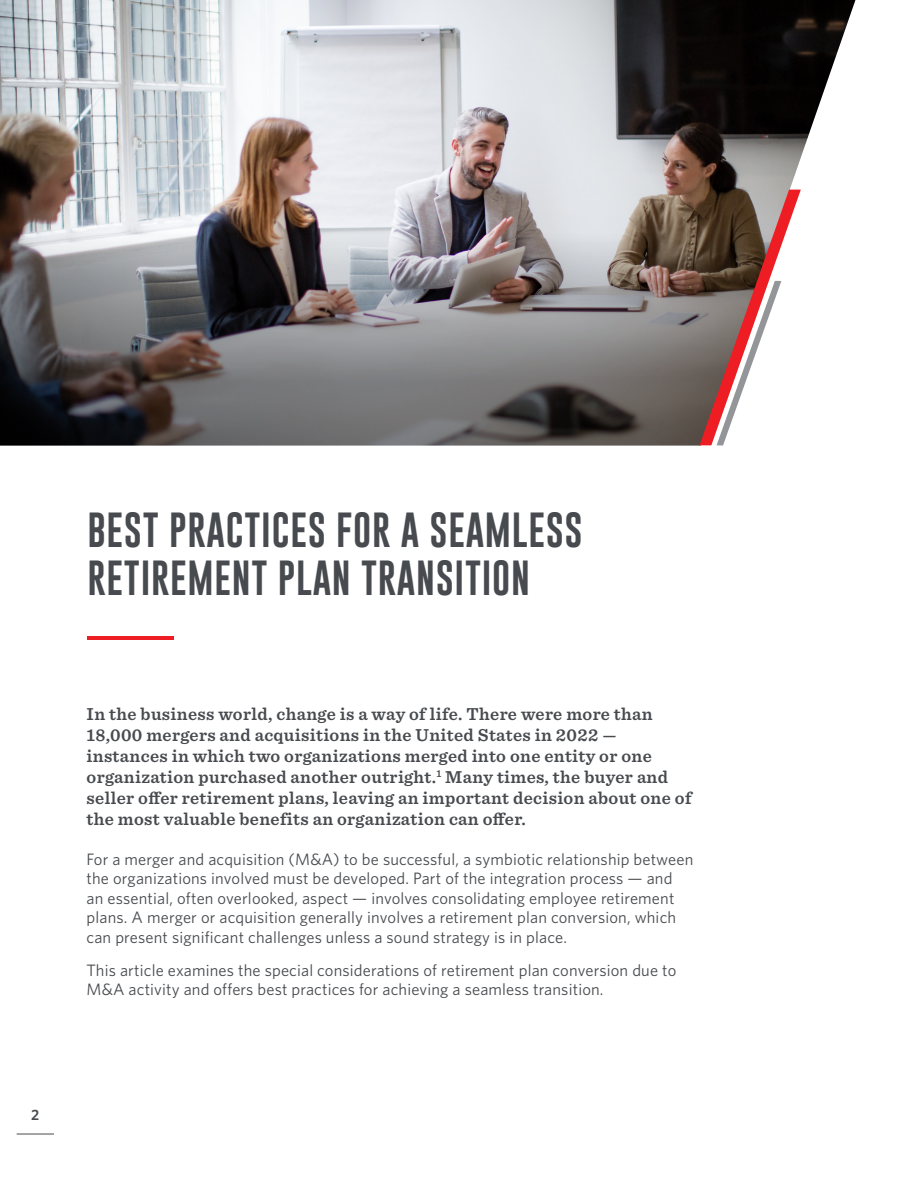
<style>
.page{position:relative;width:918px;height:1188px;background:#fff}
.page>*{position:absolute;margin:0;border:0;box-sizing:border-box;transform-origin:0 0}
.TA_Head1{font:36px/48px "Gobold";letter-spacing:.02em;color:#474a4e}
.TA_Intro{font:600 18px/21px "Sentinel";letter-spacing:.02em;color:#474a4e}
.TA_Body{font:16.5px/19.5px "Whitney";letter-spacing:.01em;color:#474a4e}
.TA_Page_Number{font:600 15px "Whitney";color:#474a4e}
</style>
<div class="page">
<img style="left:0;top:0;width:856px;height:446px">
<svg style="left:700px;top:190px;width:101px;height:255px"></svg>
<hr style="left:17px;top:1134px;width:37px;height:1px;background:#474a4e">
<hr style="left:87px;top:636px;width:87px;height:4px;background:#ee1d23">
<p class="TA_Page_Number" style="left:31px;top:1105px;width:10px">2</p>
<p class="TA_Head1" style="left:88px;top:506px;width:497px">BEST PRACTICES FOR A SEAMLESS<br>RETIREMENT PLAN TRANSITION</p>
<p class="TA_Intro" style="left:87px;top:702px;width:606px">In the business world, change is a way of life. There were more than 18,000 mergers and acquisitions in the United States in 2022 — instances in which two organizations merged into one entity or one organization purchased another outright.<sup>1</sup> Many times, the buyer and seller offer retirement plans, leaving an important decision about one of the most valuable benefits an organization can offer.</p>
<p class="TA_Body" style="left:87px;top:849px;width:608px">For a merger and acquisition (M&amp;A) to be successful, a symbiotic relationship between the organizations involved must be developed. Part of the integration process — and an essential, often overlooked, aspect — involves consolidating employee retirement plans. A merger or acquisition generally involves a retirement plan conversion, which can present significant challenges unless a sound strategy is in place.</p>
<p class="TA_Body" style="left:87px;top:960px;width:591px">This article examines the special considerations of retirement plan conversion due to<br>M&amp;A activity and offers best practices for achieving a seamless transition.</p>
</div>
